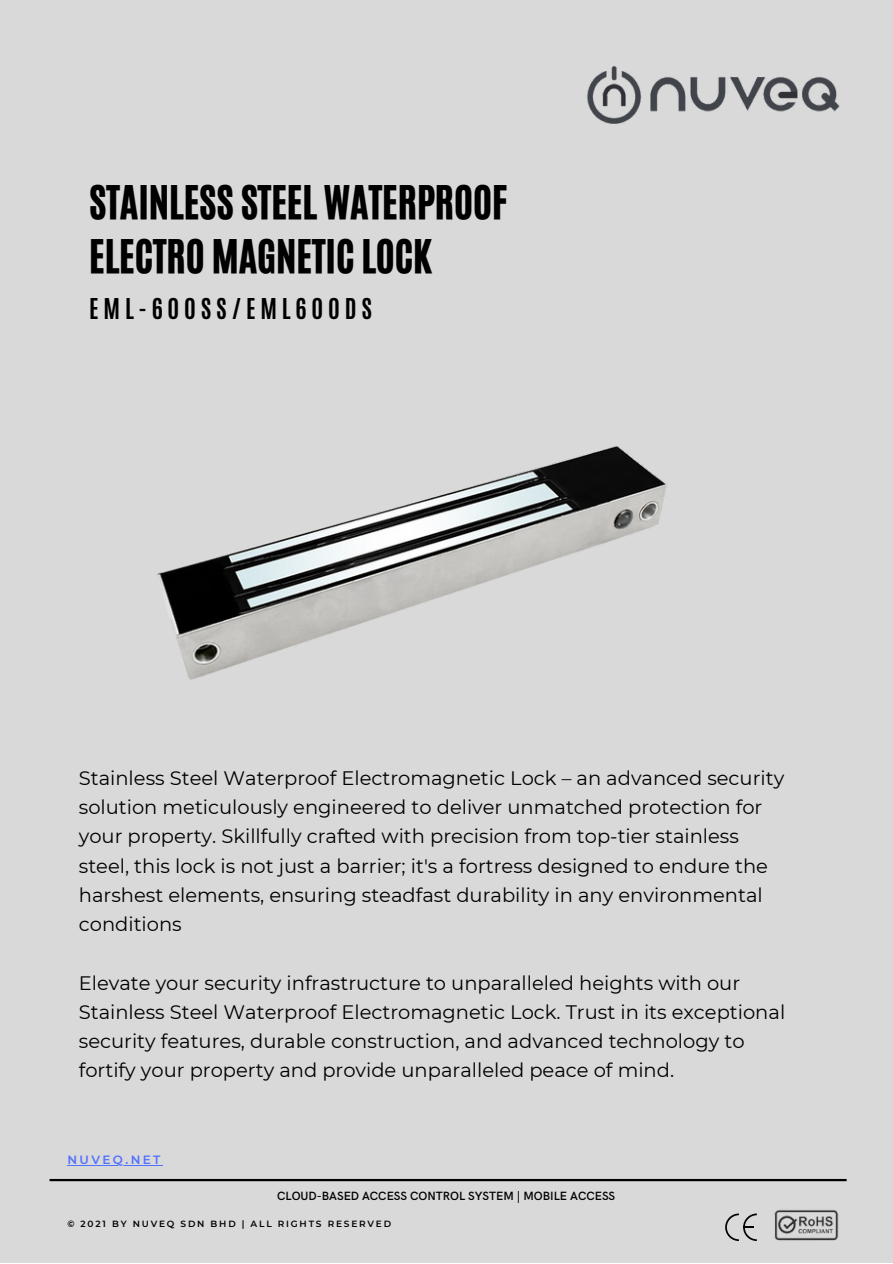
<style>
.page{position:relative;width:893px;height:1264px;background:#fff}
.page>*{position:absolute;margin:0;border:0;box-sizing:border-box;transform-origin:0 0}
.t1{font:39px "CA Generated";color:#000}
.t2{font:700 24px "Antonio";letter-spacing:.2em;color:#000}
.t3{font:19.5px/29.2px "Montserrat";color:#000}
.t4{font:600 12px "HK Grotesk";color:#000}
.t5{font:600 12px "Montserrat";letter-spacing:.2em;color:#5271ff}
.t6{font:600 9px "Montserrat";letter-spacing:.2em;color:#000}
</style>
<div class="page">
<div style="left:0;top:0;width:892px;height:1262px;background:#d9d9d9"></div>
<hr style="left:50px;top:1178px;width:796px;height:3px;background:#000">
<img style="left:587px;top:66px;width:253px;height:58px">
<img style="left:774px;top:1210px;width:64px;height:31px">
<svg style="left:725px;top:1213px;width:31px;height:27px"></svg>
<img style="left:157px;top:446px;width:510px;height:234px">
<hr style="left:67px;top:1165px;width:96px;height:1px;background:#5271ff">
<p class="t1" style="left:89px;top:175px;width:419px">STAINLESS STEEL WATERPROOF</p>
<p class="t1" style="left:89px;top:229px;width:344px">ELECTRO MAGNETIC LOCK</p>
<p class="t2" style="left:89px;top:292px;width:284px">EML-600SS/EML600DS</p>
<p class="t3" style="left:79px;top:763px;width:707px">Stainless Steel Waterproof Electromagnetic Lock – an advanced security solution meticulously engineered to deliver unmatched protection for your property. Skillfully crafted with precision from top-tier stainless steel, this lock is not just a barrier; it's a fortress designed to endure the harshest elements, ensuring steadfast durability in any environmental conditions</p>
<p class="t3" style="left:79px;top:968px;width:707px">Elevate your security infrastructure to unparalleled heights with our Stainless Steel Waterproof Electromagnetic Lock. Trust in its exceptional security features, durable construction, and advanced technology to fortify your property and provide unparalleled peace of mind.</p>
<p class="t5" style="left:67px;top:1152px;width:95px">NUVEQ.NET</p>
<p class="t4" style="left:277px;top:1189px;width:339px">CLOUD-BASED ACCESS CONTROL SYSTEM | MOBILE ACCESS</p>
<p class="t6" style="left:67px;top:1218px;width:325px">© 2021 BY NUVEQ SDN BHD | ALL RIGHTS RESERVED</p>
</div>
